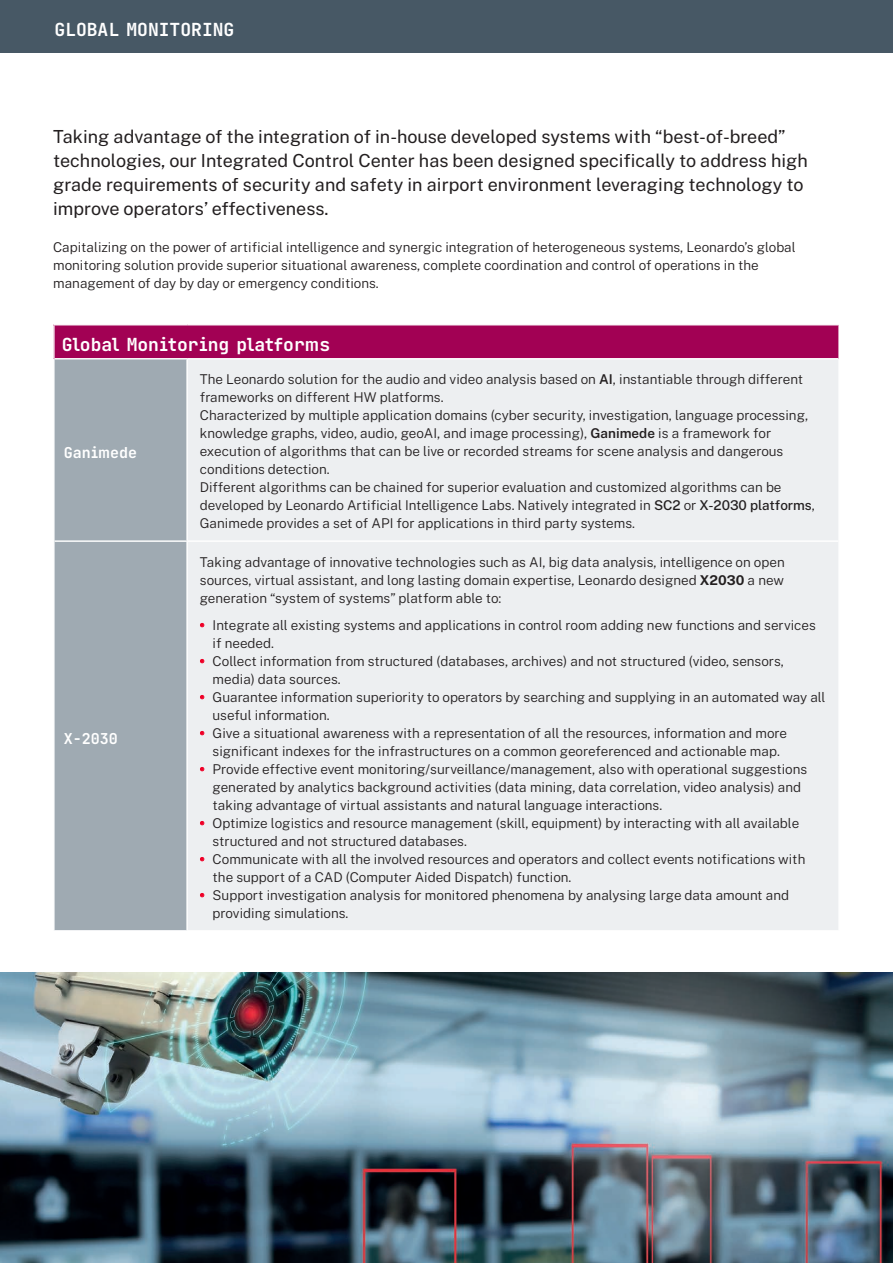
<style>
.page{position:relative;width:893px;height:1263px;background:#fff}
.page>*{position:absolute;margin:0;border:0;box-sizing:border-box;transform-origin:0 0}
.Testo_big_-_12_auto{font:18px/24px "Public Sans";color:#231f20}
.Title_2_-_14_18_whit{font:18px "Tekne LDO Variable";color:#fff}
.Titolo_1_-_12_auto{font:18px "Tekne LDO Variable";color:#fff}
.Titolo-1_Tabella_whi{font:15px "Tekne LDO Variable";color:#fff}
.Testo_-_9_auto{font:300 13.5px/18px "Public Sans";color:#231f20}
.s1{font-weight:600}
.s2{font-weight:500}
.s3{font-weight:700}
.s4{font-weight:700;color:#ef0027}
</style>
<div class="page">
<div style="left:0;top:0;width:893px;height:53px;background:#475865"></div>
<div style="left:54px;top:325px;width:785px;height:34px;background:#a20154"></div>
<div style="left:55px;top:359px;width:131px;height:571px;background:#9faab2"></div>
<div style="left:188px;top:360px;width:650px;height:570px;background:#edeff1"></div>
<hr style="left:53px;top:325px;width:2px;height:34px;background:#fff">
<hr style="left:838px;top:325px;width:2px;height:34px;background:#fff">
<hr style="left:55px;top:358px;width:132px;height:1px;background:#fff">
<hr style="left:55px;top:540px;width:132px;height:2px;background:#fff">
<hr style="left:187px;top:358px;width:651px;height:1px;background:#fff">
<hr style="left:187px;top:540px;width:651px;height:2px;background:#fff">
<img style="left:0;top:972px;width:893px;height:291px">
<p class="Titolo_1_-_12_auto" style="left:54px;top:16px;width:182px">GLOBAL MONITORING</p>
<p class="Testo_big_-_12_auto" style="left:53px;top:123px;width:756px">Taking advantage of the integration of in-house developed systems with “best-of-breed” technologies, our Integrated Control Center has been designed specifically to address high grade requirements of security and safety in airport environment leveraging technology to improve operators’ effectiveness.</p>
<p class="Testo_-_9_auto" style="left:53px;top:237px;width:744px">Capitalizing on the power of artificial intelligence and synergic integration of heterogeneous systems, Leonardo’s global monitoring solution provide superior situational awareness, complete coordination and control of operations in the management of day by day or emergency conditions.</p>
<p class="Title_2_-_14_18_whit" style="left:62px;top:331px;width:270px">Global Monitoring platforms</p>
<p class="Titolo-1_Tabella_whi" style="left:64px;top:441px;width:75px">Ganimede</p>
<p class="Titolo-1_Tabella_whi" style="left:64px;top:727px;width:55px">X-2030</p>
<p class="Testo_-_9_auto" style="left:200px;top:370px;width:605px">The Leonardo solution for the audio and video analysis based on <span class="s1">AI</span>, instantiable through different frameworks on different HW platforms.</p>
<p class="Testo_-_9_auto" style="left:200px;top:406px;width:610px">Characterized by multiple application domains (cyber security, investigation, language processing, knowledge graphs, video, audio, geoAI, and image processing), <span class="s1">Ganimede</span> is a framework for execution of algorithms that can be live or recorded streams for scene analysis and dangerous conditions detection.</p>
<p class="Testo_-_9_auto" style="left:200px;top:478px;width:617px">Different algorithms can be chained for superior evaluation and customized algorithms can be developed by Leonardo Artificial Intelligence Labs. Natively integrated in <span class="s2">SC2</span> or <span class="s2">X-2030 platforms</span>,<br>Ganimede provides a set of API for applications in third party systems.</p>
<p class="Testo_-_9_auto" style="left:200px;top:552px;width:586px;text-align:justify">Taking advantage of innovative technologies such as AI, big data analysis, intelligence on open sources, virtual assistant, and long lasting domain expertise, Leonardo designed <span class="s3">X2030</span> a new generation “system of systems” platform able to:</p>
<p class="Testo_-_9_auto" style="left:213px;top:615px;width:605px;text-indent:-13px"><span class="s4">•</span> Integrate all existing systems and applications in control room adding new functions and services if needed.</p>
<p class="Testo_-_9_auto" style="left:213px;top:651px;width:573px;text-indent:-13px"><span class="s4">•</span> Collect information from structured (databases, archives) and not structured (video, sensors, media) data sources.</p>
<p class="Testo_-_9_auto" style="left:213px;top:687px;width:614px;text-indent:-13px"><span class="s4">•</span> Guarantee information superiority to operators by searching and supplying in an automated way all useful information.</p>
<p class="Testo_-_9_auto" style="left:200px;top:723px;width:589px;text-align:center"><span class="s4">•</span> Give a situational awareness with a representation of all the resources, information and more significant indexes for the infrastructures on a common georeferenced and actionable map.</p>
<p class="Testo_-_9_auto" style="left:213px;top:759px;width:596px;text-indent:-13px"><span class="s4">•</span> Provide effective event monitoring/surveillance/management, also with operational suggestions generated by analytics background activities (data mining, data correlation, video analysis) and taking advantage of virtual assistants and natural language interactions.</p>
<p class="Testo_-_9_auto" style="left:213px;top:813px;width:588px;text-indent:-13px"><span class="s4">•</span> Optimize logistics and resource management (skill, equipment) by interacting with all available structured and not structured databases.</p>
<p class="Testo_-_9_auto" style="left:213px;top:849px;width:594px;text-indent:-13px"><span class="s4">•</span> Communicate with all the involved resources and operators and collect events notifications with the support of a CAD (Computer Aided Dispatch) function.</p>
<p class="Testo_-_9_auto" style="left:213px;top:885px;width:578px;text-indent:-13px"><span class="s4">•</span> Support investigation analysis for monitored phenomena by analysing large data amount and providing simulations.</p>
</div>
